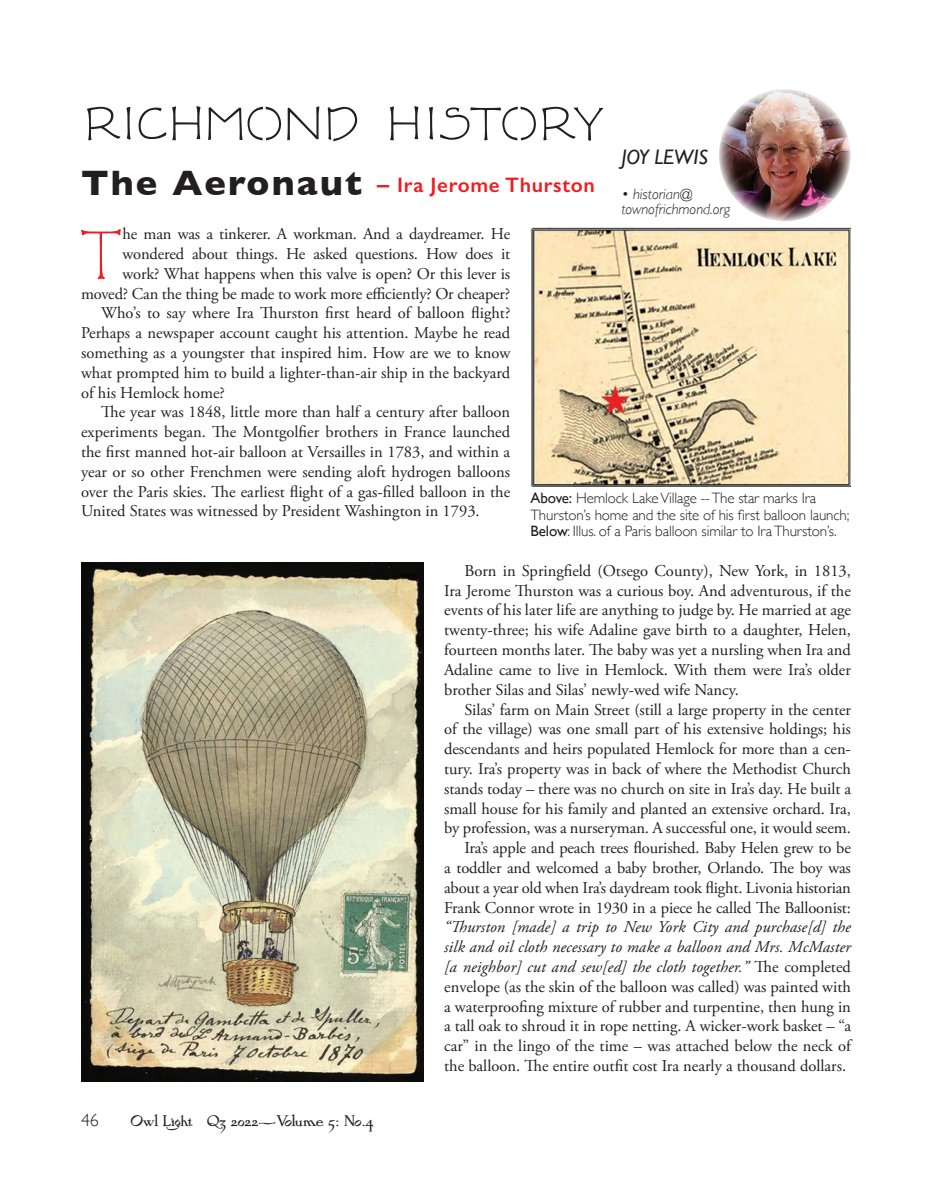
<style>
.page{position:relative;width:932px;height:1202px;background:#fff}
.page>*{position:absolute;margin:0;border:0;box-sizing:border-box;transform-origin:0 0}
.t1{font:92.85px "P22 FLW Terracotta";color:#ee1d23}
.ColumnTitle{font:90px "P22 FLW Terracotta";letter-spacing:.01em;color:#231f20}
.Article_Head_Gill_Sa{font:600 21px "Gill Sans";letter-spacing:.03em;color:#ee1d23}
.By_Line{font:italic 21px "Gill Sans";color:#231f20}
.t2{font:300 18px "Gill Sans";color:#231f20}
.t3{font:16.5px/19.8px "Adobe Garamond Pro";letter-spacing:-.005em;color:#231f20;text-align:justify}
.t4{font:16.5px "P22 Artsand Crafts Hunter";letter-spacing:-.01em;color:#231f20}
.t5{font:300 15px/16.5px "Gill Sans";letter-spacing:-.01em;color:#231f20}
.Bio{font:italic 300 15px/15px "Gill Sans";color:#231f20}
.s1{font-weight:700;font-size:36px;color:#231f20}
.s2{font-size:24px}
.s3{font-weight:400}
.s4{font-style:italic}
</style>
<div class="page">
<img style="left:718px;top:89px;width:132px;height:132px;border-radius:66px">
<img style="left:530px;top:227px;width:320px;height:259px">
<img style="left:81px;top:562px;width:343px;height:519px">
<p class="ColumnTitle" style="left:84px;top:89px;width:522px">richmond history</p>
<p class="Article_Head_Gill_Sa" style="left:81px;top:172px;width:515px"><span class="s1">The Aeronaut</span> <span class="s2">–</span> Ira Jerome Thurston</p>
<p class="By_Line" style="left:621px;top:144px;width:88px">JOY LEWIS</p>
<p class="Bio" style="left:621px;top:187px;width:110px">• historian@ townofrichmond.org</p>
<p class="t3" style="left:81px;top:224px;width:431px;text-align:right">he man was a tinkerer. A workman. And a daydreamer. He wondered about things. He asked questions. How does it<br>work? What happens when this valve is open? Or this lever is moved? Can the thing be made to work more efficiently? Or cheaper?</p>
<p class="t3" style="left:81px;top:304px;width:431px;text-indent:20px">Who’s to say where Ira Thurston first heard of balloon flight?<br>Perhaps a newspaper account caught his attention. Maybe he read something as a youngster that inspired him. How are we to know what prompted him to build a lighter-than-air ship in the backyard of his Hemlock home?</p>
<p class="t3" style="left:81px;top:403px;width:431px;text-indent:20px">The year was 1848, little more than half a century after balloon experiments began. The Montgolfier brothers in France launched the first manned hot-air balloon at Versailles in 1783, and within a year or so other Frenchmen were sending aloft hydrogen balloons over the Paris skies. The earliest flight of a gas-filled balloon in the United States was witnessed by President Washington in 1793.</p>
<p class="t1" style="left:80px;top:211px;width:45px">T</p>
<p class="t5" style="left:530px;top:489px;width:320px"><span class="s3">Above:</span> Hemlock Lake Village -- The star marks Ira<br>Thurston’s home and the site of his first balloon launch;<br><span class="s3">Below</span>: Illus. of a Paris balloon similar to Ira Thurston’s.</p>
<p class="t2" style="left:81px;top:1105px;width:19px">46</p>
<p class="t4" style="left:130px;top:1111px;width:245px">Owl Light Q3 2022–Volume 5: No.4</p>
<p class="t3" style="left:444px;top:561px;width:408px;text-indent:20px">Born in Springfield (Otsego County), New York, in 1813, Ira Jerome Thurston was a curious boy. And adventurous, if the events of his later life are anything to judge by. He married at age twenty-three; his wife Adaline gave birth to a daughter, Helen, fourteen months later. The baby was yet a nursling when Ira and Adaline came to live in Hemlock. With them were Ira’s older brother Silas and Silas’ newly-wed wife Nancy.</p>
<p class="t3" style="left:444px;top:700px;width:408px;text-indent:20px">Silas’ farm on Main Street (still a large property in the center of the village) was one small part of his extensive holdings; his descendants and heirs populated Hemlock for more than a cen&shy;tury. Ira’s property was in back of where the Methodist Church stands today – there was no church on site in Ira’s day. He built a small house for his family and planted an extensive orchard. Ira, by profession, was a nurseryman. A successful one, it would seem.</p>
<p class="t3" style="left:444px;top:838px;width:408px;text-indent:20px">Ira’s apple and peach trees flourished. Baby Helen grew to be a toddler and welcomed a baby brother, Orlando. The boy was about a year old when Ira’s daydream took flight. Livonia historian Frank Connor wrote in 1930 in a piece he called The Balloonist: <span class="s4">“Thurston [made] a trip to New York City and purchase[d] the silk and oil cloth necessary to make a balloon and Mrs. McMaster [a neighbor] cut and sew[ed] the cloth together.”</span> The completed envelope (as the skin of the balloon was called) was painted with a waterproofing mixture of rubber and turpentine, then hung in a tall oak to shroud it in rope netting. A wicker-work basket – “a car” in the lingo of the time – was attached below the neck of the balloon. The entire outfit cost Ira nearly a thousand dollars.</p>
</div>
